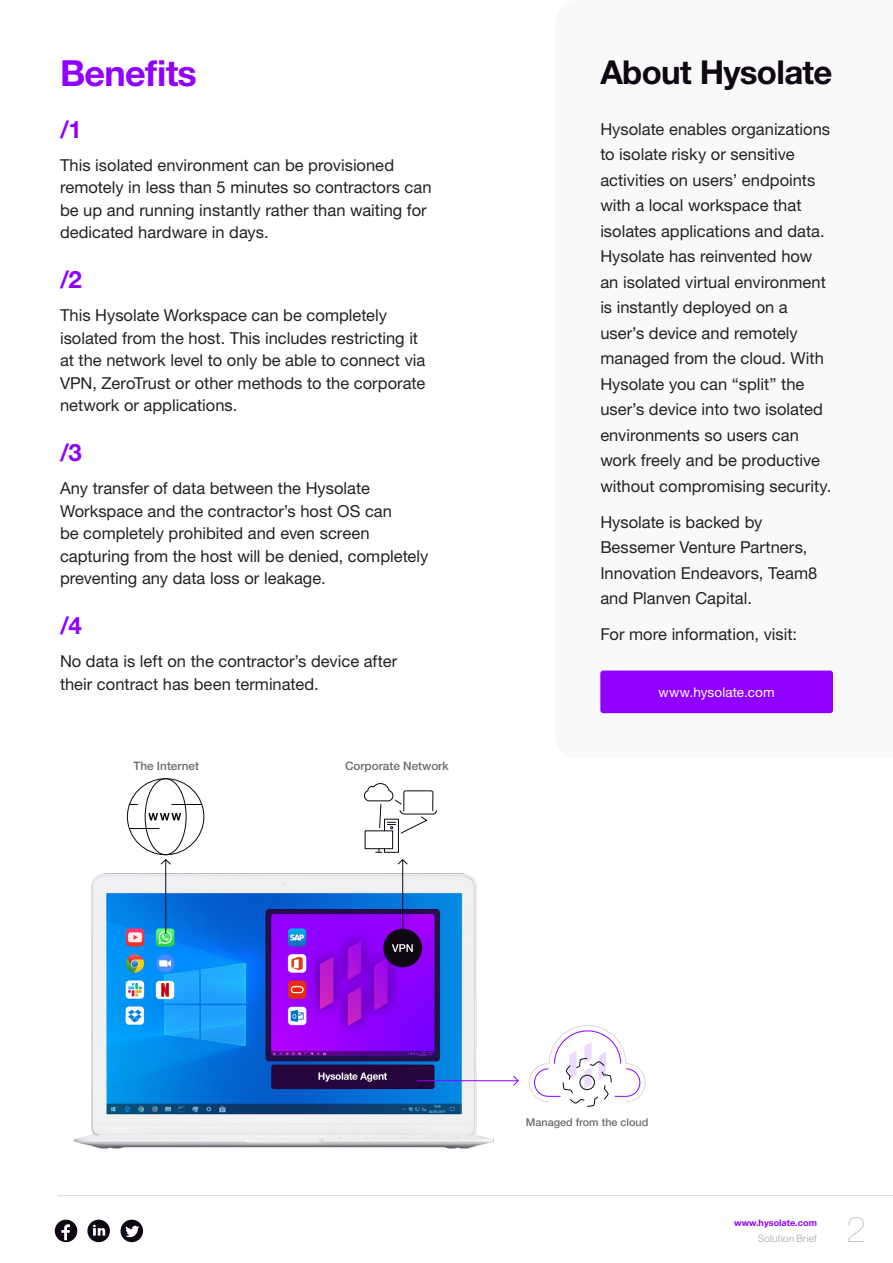
<style>
.page{position:relative;width:893px;height:1263px;background:#fff}
.page>*{position:absolute;margin:0;border:0;box-sizing:border-box;transform-origin:0 0}
.t1{font:700 36px "Helvetica Neue LT Pro";letter-spacing:-.02em;color:#9000ff}
.t2{font:200 36px "Helvetica Neue LT Pro";color:#b5b6b6}
.t3{font:700 33px "Helvetica Neue LT Pro";letter-spacing:-.02em;color:#0f0812}
.t4{font:700 24px "Helvetica Neue LT Pro";color:#9000ff}
.t5{font:16.5px/25.5px "Helvetica Neue LT Pro";color:#212324}
.t6{font:13.5px "Helvetica Neue LT Pro";letter-spacing:.01em;color:#fff}
.t7{font:500 11.7px "Helvetica Neue LT Pro";color:#6b6c6d}
.t8{font:500 10.8px "Helvetica Neue LT Pro";color:#6b6c6d}
.t9{font:300 10.2px "Neue Haas Grotesk Display";letter-spacing:.04em;color:#a2a3a4}
.t10{font:700 9.15px "Helvetica Neue LT Pro";color:#9000ff}
</style>
<div class="page">
<hr style="left:58px;top:1195px;width:835px;height:1px;background:#dadada">
<svg style="left:55px;top:1220px;width:22px;height:22px"></svg>
<svg style="left:87px;top:1220px;width:23px;height:22px"></svg>
<svg style="left:121px;top:1220px;width:22px;height:22px"></svg>
<div style="left:600px;top:670px;width:233px;height:43px;background:#9000ff;border-radius:3px"></div>
<img style="left:74px;top:789px;width:439px;height:360px">
<svg style="left:529px;top:1025px;width:117px;height:82px"></svg>
<svg style="left:364px;top:783px;width:73px;height:70px"></svg>
<svg style="left:513px;top:1075px;width:6px;height:11px"></svg>
<hr style="left:417px;top:1080px;width:101px;height:1px;background:#9000ff">
<svg style="left:160px;top:859px;width:11px;height:6px"></svg>
<hr style="left:165px;top:860px;width:1px;height:73px;background:#0f0812">
<svg style="left:397px;top:859px;width:11px;height:6px"></svg>
<hr style="left:402px;top:860px;width:1px;height:73px;background:#0f0812">
<hr style="left:172px;top:804px;width:30px;height:1px;background:#0f0812">
<svg style="left:130px;top:828px;width:29px;height:1px"></svg>
<svg style="left:148px;top:813px;width:33px;height:7px"></svg>
<div style="left:145px;top:778px;width:41px;height:77px;border:1px solid #0f0812;border-radius:50%"></div>
<div style="left:383px;top:929px;width:39px;height:38px;background:#0f0812;border-radius:50%"></div>
<svg style="left:392px;top:944px;width:21px;height:8px"></svg>
<h1 class="t1" style="left:60px;top:51px;width:138px">Benefits</h1>
<h3 class="t4" style="left:60px;top:114px;width:23px">/1</h3>
<p class="t5" style="left:60px;top:153px;width:373px;line-height:22.5px">This isolated environment can be provisioned remotely in less than 5 minutes so contractors can be up and running instantly rather than waiting for dedicated hardware in days.</p>
<h3 class="t4" style="left:60px;top:265px;width:23px">/2</h3>
<p class="t5" style="left:60px;top:304px;width:367px;line-height:22.5px">This Hysolate Workspace can be completely isolated from the host. This includes restricting it at the network level to only be able to connect via VPN, ZeroTrust or other methods to the corporate network or applications.</p>
<h3 class="t4" style="left:60px;top:438px;width:23px">/3</h3>
<p class="t5" style="left:60px;top:477px;width:370px;line-height:22.5px">Any transfer of data between the Hysolate Workspace and the contractor’s host OS can<br>be completely prohibited and even screen capturing from the host will be denied, completely preventing any data loss or leakage.</p>
<h3 class="t4" style="left:60px;top:611px;width:23px">/4</h3>
<p class="t5" style="left:60px;top:650px;width:339px;line-height:22.5px">No data is left on the contractor’s device after their contract has been terminated.</p>
<p class="t7" style="left:133px;top:759px;width:67px">The Internet</p>
<p class="t7" style="left:345px;top:759px;width:105px">Corporate Network</p>
<h2 class="t3" style="left:600px;top:51px;width:234px">About Hysolate</h2>
<p class="t5" style="left:600px;top:116px;width:233px">Hysolate enables organizations to isolate risky or sensitive activities on users’ endpoints with a local workspace that isolates applications and data.<br>Hysolate has reinvented how an isolated virtual environment is instantly deployed on a user’s device and remotely managed from the cloud. With<br>Hysolate you can “split” the user’s device into two isolated environments so users can work freely and be productive without compromising security.</p>
<p class="t5" style="left:600px;top:509px;width:219px">Hysolate is backed by<br>Bessemer Venture Partners,<br>Innovation Endeavors, Team8 and Planven Capital.</p>
<p class="t5" style="left:600px;top:621px;width:198px">For more information, visit:</p>
<p class="t6" style="left:659px;top:683px;width:117px">www.hysolate.com</p>
<p class="t8" style="left:526px;top:1116px;width:124px">Managed from the cloud</p>
<p class="t10" style="left:734px;top:1217px;width:84px">www.hysolate.com</p>
<p class="t9" style="left:758px;top:1233px;width:60px">Solution Brief</p>
<h1 class="t2" style="left:846px;top:1208px;width:22px">2</h1>
</div>
